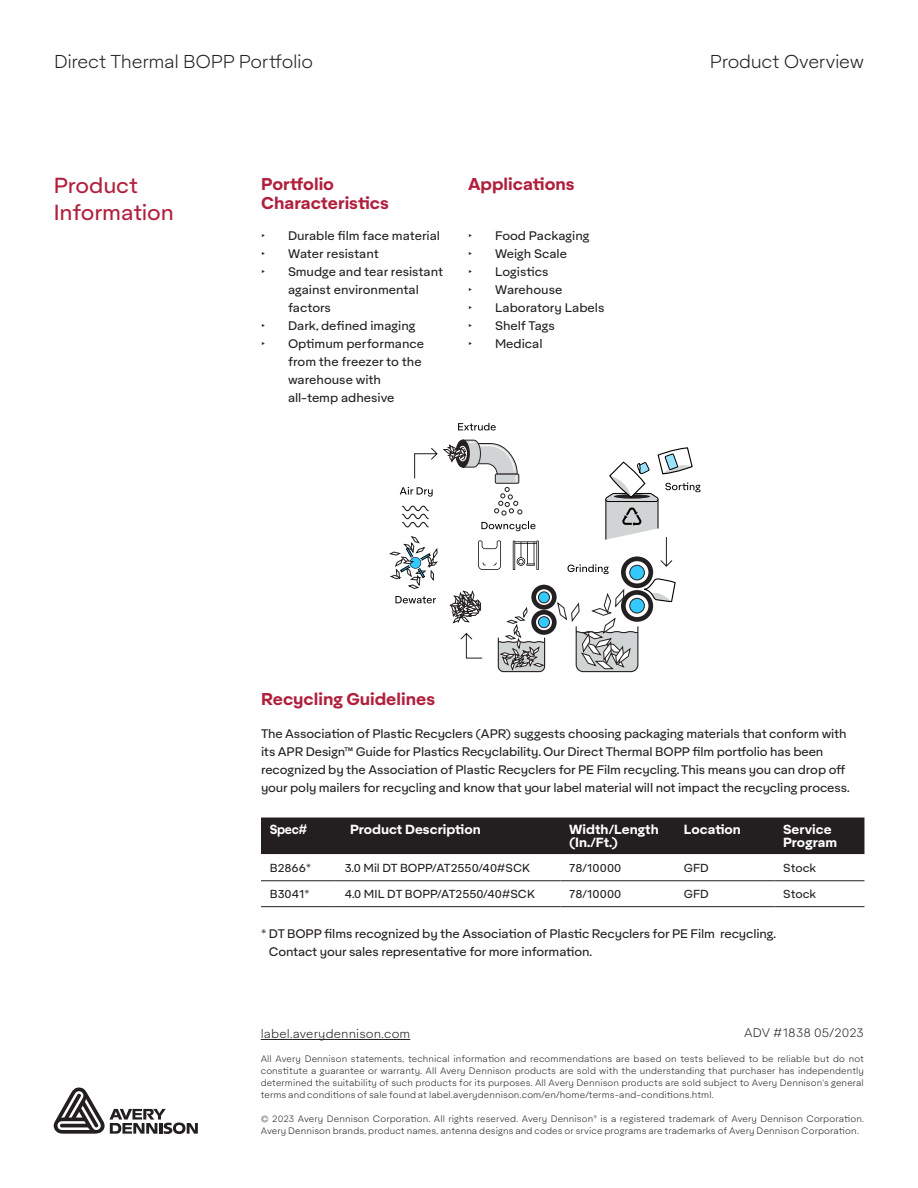
<style>
.page{position:relative;width:918px;height:1188px;background:#fff}
.page>*{position:absolute;margin:0;border:0;box-sizing:border-box;transform-origin:0 0}
.Description_-_Colour{font:21px "Aktifo A";letter-spacing:-.005em;color:#b0203d}
.Body_copy_w_space_af{font:300 18px "Aktifo A";letter-spacing:-.015em;color:#231f20}
.t1{font:700 16.5px "Aktifo A";color:#b0203d}
.t2{font:700 12.75px "Aktifo A";color:#fff}
.t3{font:700 12.75px "Aktifo A";color:#fff;scale:.91 1}
.t4{font:12px/18px "Aktifo A";letter-spacing:-.01em;color:#231f20}
.Disclaimer_Copy{font:300 12px "Aktifo A";letter-spacing:.01em;color:#231f20}
.t5{font:12px "Helvetica Neue";color:#231f20}
.t6{font:11.25px "Aktifo A";color:#231f20}
.Disclaimer_Copy-2{font:300 9px/12px "Aktifo A";letter-spacing:.01em;color:#231f20;text-align:justify}
</style>
<div class="page">
<svg style="left:54px;top:1087px;width:144px;height:47px"></svg>
<hr style="left:261px;top:1039px;width:149px;height:1px;background:#231f20">
<div style="left:261px;top:818px;width:603px;height:36px;background:#231f20"></div>
<hr style="left:261px;top:880px;width:75px;height:1px;background:#231f20">
<hr style="left:261px;top:906px;width:75px;height:1px;background:#231f20">
<hr style="left:336px;top:880px;width:225px;height:1px;background:#231f20">
<hr style="left:561px;top:880px;width:114px;height:1px;background:#231f20">
<hr style="left:675px;top:880px;width:99px;height:1px;background:#231f20">
<hr style="left:774px;top:880px;width:90px;height:1px;background:#231f20">
<hr style="left:336px;top:906px;width:225px;height:1px;background:#231f20">
<hr style="left:561px;top:906px;width:114px;height:1px;background:#231f20">
<hr style="left:675px;top:906px;width:99px;height:1px;background:#231f20">
<hr style="left:774px;top:906px;width:90px;height:1px;background:#231f20">
<svg style="left:458px;top:423px;width:38px;height:7px"></svg>
<svg style="left:389px;top:440px;width:311px;height:233px"></svg>
<p class="Body_copy_w_space_af" style="left:54px;top:50px;width:261px">Direct Thermal BOPP Portfolio</p>
<p class="Body_copy_w_space_af" style="left:710px;top:50px;width:156px">Product Overview</p>
<p class="Description_-_Colour" style="left:54px;top:172px;width:86px">Product</p>
<p class="Description_-_Colour" style="left:54px;top:199px;width:122px">Information</p>
<p class="t1" style="left:261px;top:173px;width:75px">Portfolio</p>
<p class="t1" style="left:261px;top:192px;width:130px">Characteristics</p>
<p class="t5" style="left:261px;top:228px;width:6px">‣</p>
<p class="t4" style="left:288px;top:227px;width:154px">Durable film face material</p>
<p class="t5" style="left:261px;top:246px;width:6px">‣</p>
<p class="t4" style="left:288px;top:245px;width:92px">Water resistant</p>
<p class="t5" style="left:261px;top:264px;width:6px">‣</p>
<p class="t4" style="left:288px;top:263px;width:157px">Smudge and tear resistant against environmental factors</p>
<p class="t5" style="left:261px;top:318px;width:6px">‣</p>
<p class="t4" style="left:288px;top:317px;width:129px">Dark, defined imaging</p>
<p class="t5" style="left:261px;top:336px;width:6px">‣</p>
<p class="t4" style="left:288px;top:335px;width:138px">Optimum performance from the freezer to the warehouse with all-temp adhesive</p>
<p class="t1" style="left:468px;top:173px;width:108px">Applications</p>
<p class="t5" style="left:468px;top:228px;width:6px">‣</p>
<p class="t4" style="left:495px;top:227px;width:96px">Food Packaging</p>
<p class="t5" style="left:468px;top:246px;width:6px">‣</p>
<p class="t4" style="left:495px;top:245px;width:74px">Weigh Scale</p>
<p class="t5" style="left:468px;top:264px;width:6px">‣</p>
<p class="t4" style="left:495px;top:263px;width:55px">Logistics</p>
<p class="t5" style="left:468px;top:282px;width:6px">‣</p>
<p class="t4" style="left:495px;top:281px;width:69px">Warehouse</p>
<p class="t5" style="left:468px;top:300px;width:6px">‣</p>
<p class="t4" style="left:495px;top:299px;width:111px">Laboratory Labels</p>
<p class="t5" style="left:468px;top:318px;width:6px">‣</p>
<p class="t4" style="left:495px;top:317px;width:61px">Shelf Tags</p>
<p class="t5" style="left:468px;top:336px;width:6px">‣</p>
<p class="t4" style="left:495px;top:335px;width:49px">Medical</p>
<p class="t1" style="left:261px;top:688px;width:176px">Recycling Guidelines</p>
<p class="t4" style="left:261px;top:725px;width:590px">The Association of Plastic Recyclers (APR) suggests choosing packaging materials that conform with its APR Design™ Guide for Plastics Recyclability. Our Direct Thermal BOPP film portfolio has been recognized by the Association of Plastic Recyclers for PE Film recycling. This means you can drop off your poly mailers for recycling and know that your label material will not impact the recycling process.</p>
<p class="t3" style="left:270px;top:821px;width:43px">Spec#</p>
<p class="t2" style="left:350px;top:821px;width:132px">Product Description</p>
<p class="t2" style="left:569px;top:821px;width:91px">Width/Length</p>
<p class="t2" style="left:569px;top:834px;width:50px">(In./Ft.)</p>
<p class="t2" style="left:684px;top:821px;width:59px">Location</p>
<p class="t2" style="left:783px;top:821px;width:50px">Service</p>
<p class="t2" style="left:783px;top:834px;width:55px">Program</p>
<p class="t6" style="left:270px;top:861px;width:43px">B2866*</p>
<p class="t6" style="left:345px;top:861px;width:187px">3.0 Mil DT BOPP/AT2550/40#SCK</p>
<p class="t6" style="left:569px;top:861px;width:54px">78/10000</p>
<p class="t6" style="left:684px;top:861px;width:27px">GFD</p>
<p class="t6" style="left:783px;top:861px;width:35px">Stock</p>
<p class="t6" style="left:270px;top:887px;width:41px">B3041*</p>
<p class="t6" style="left:345px;top:887px;width:192px">4.0 MIL DT BOPP/AT2550/40#SCK</p>
<p class="t6" style="left:569px;top:887px;width:54px">78/10000</p>
<p class="t6" style="left:684px;top:887px;width:27px">GFD</p>
<p class="t6" style="left:783px;top:887px;width:35px">Stock</p>
<p class="t4" style="left:269px;top:924px;width:509px;text-indent:-8px">* DT BOPP films recognized by the Association of Plastic Recyclers for PE Film recycling.<br>Contact your sales representative for more information.</p>
<p class="Disclaimer_Copy" style="left:744px;top:1025px;width:121px">ADV #1838 05/2023</p>
<p class="Disclaimer_Copy" style="left:261px;top:1027px;width:151px">label.averydennison.com</p>
<p class="Disclaimer_Copy-2" style="left:261px;top:1053px;width:605px">All Avery Dennison statements, technical information and recommendations are based on tests believed to be reliable but do not constitute a guarantee or warranty. All Avery Dennison products are sold with the understanding that purchaser has independently determined the suitability of such products for its purposes. All Avery Dennison products are sold subject to Avery Dennison's general terms and conditions of sale found at label.averydennison.com/en/home/terms-and-conditions.html.</p>
<p class="Disclaimer_Copy-2" style="left:261px;top:1113px;width:605px">© 2023 Avery Dennison Corporation. All rights reserved. Avery Dennison<sup>®</sup> is a registered trademark of Avery Dennison Corporation.<br>Avery Dennison brands, product names, antenna designs and codes or srvice programs are trademarks of Avery Dennison Corporation.</p>
</div>
